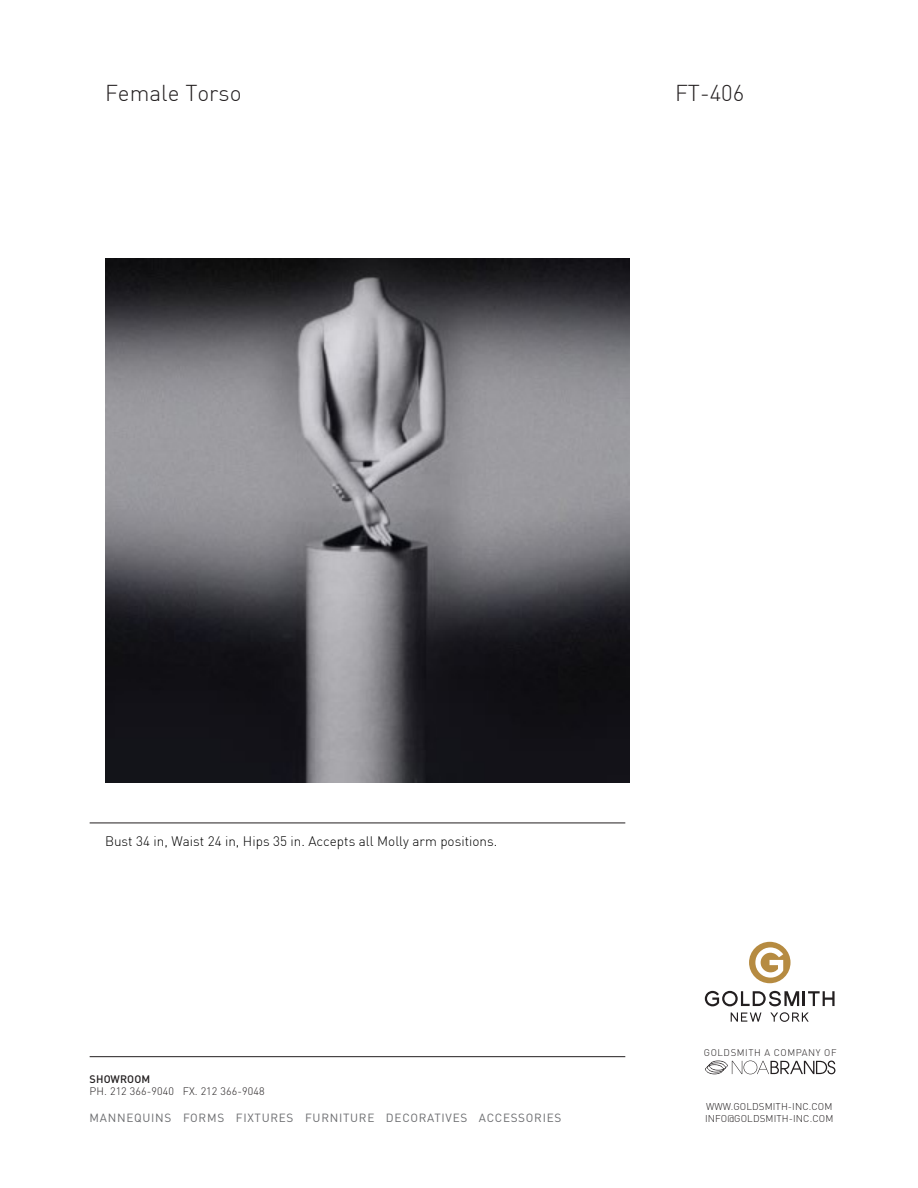
<style>
.page{position:relative;width:918px;height:1188px;background:#fff}
.page>*{position:absolute;margin:0;border:0;box-sizing:border-box;transform-origin:0 0}
.t1{font:300 22.5px "DIN Pro";color:#231f20}
.t2{font:300 13.5px "DIN Pro";color:#000}
.t3{font:11.7px "DIN";letter-spacing:.06em;color:#6c6d70}
.t4{font:300 10.8px "DIN";letter-spacing:.01em;color:#231f20}
.t5{font:500 10.8px "DIN";letter-spacing:.01em;color:#231f20}
.t6{font:300 9.75px "DIN";letter-spacing:.01em;color:#231f20}
.t7{font:300 9.6px "DIN";letter-spacing:.06em;color:#231f20}
</style>
<div class="page">
<hr style="left:90px;top:823px;width:535px;height:1px;background:#231f20">
<hr style="left:90px;top:1056px;width:535px;height:1px;background:#231f20">
<div style="left:749px;top:942px;width:42px;height:41px;background:#b68b41;border-radius:50%"></div>
<svg style="left:705px;top:991px;width:130px;height:15px"></svg>
<svg style="left:731px;top:1013px;width:30px;height:9px"></svg>
<svg style="left:770px;top:1012px;width:39px;height:10px"></svg>
<svg style="left:755px;top:947px;width:28px;height:31px"></svg>
<svg style="left:705px;top:1061px;width:130px;height:13px"></svg>
<img style="left:105px;top:258px;width:525px;height:525px">
<h1 class="t1" style="left:105px;top:83px;width:138px">Female Torso</h1>
<h1 class="t1" style="left:675px;top:83px;width:71px">FT-406</h1>
<p class="t2" style="left:105px;top:836px;width:394px">Bust 34 in, Waist 24 in, Hips 35 in. Accepts all Molly arm positions.</p>
<p class="t5" style="left:90px;top:1072px;width:62px">SHOWROOM</p>
<p class="t4" style="left:90px;top:1085px;width:177px">PH. 212 366-9040 FX. 212 366-9048</p>
<p class="t3" style="left:90px;top:1110px;width:473px">MANNEQUINS FORMS FIXTURES FURNITURE DECORATIVES ACCESSORIES</p>
<p class="t7" style="left:704px;top:1047px;width:134px">GOLDSMITH A COMPANY OF</p>
<p class="t6" style="left:706px;top:1100px;width:128px">WWW.GOLDSMITH-INC.COM</p>
<p class="t6" style="left:705px;top:1112px;width:130px">INFO@GOLDSMITH-INC.COM</p>
</div>
